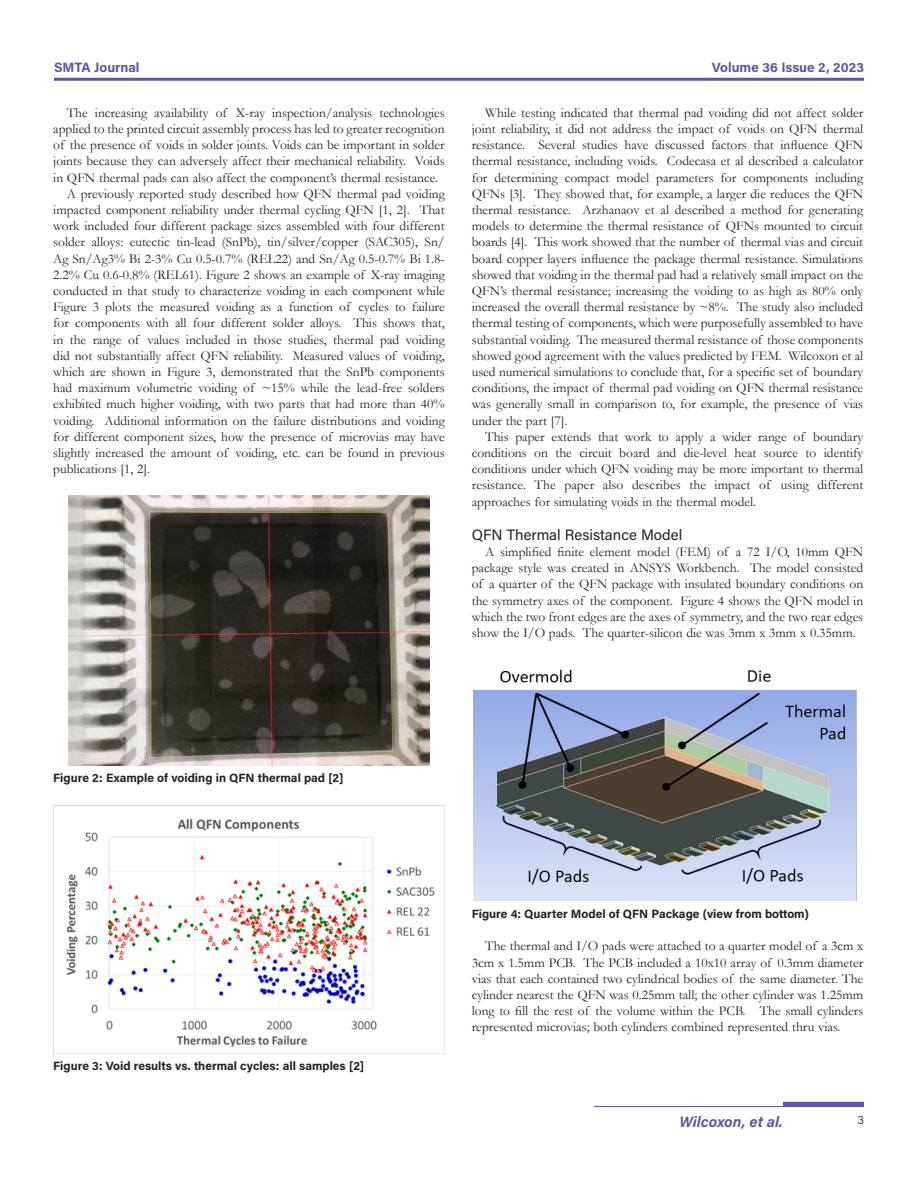
<style>
.page{position:relative;width:918px;height:1188px;background:#fff}
.page>*{position:absolute;margin:0;border:0;box-sizing:border-box;transform-origin:0 0}
.Article_Subheading{font:15px "Acumin Pro";color:#231f20}
.t1{font:italic 700 15px "Acumin Pro";color:#5a57a5}
.Body{font:13.5px/16.2px "Garamond";color:#231f20;text-align:justify}
.t2{font:700 13.5px "Acumin Pro";color:#5a57a5}
.Figure{font:700 12px "Acumin Pro";color:#231f20}
.t3{font:300 12px "Acumin Pro";color:#231f20}
</style>
<div class="page">
<hr style="left:54px;top:78px;width:810px;height:3px;background:#5a57a5">
<hr style="left:594px;top:1106px;width:270px;height:1px;background:#5a57a5">
<hr style="left:783px;top:1102px;width:81px;height:4px;background:#5a57a5">
<img style="left:69px;top:496px;width:360px;height:270px">
<img style="left:53px;top:805px;width:391px;height:249px">
<img style="left:473px;top:669px;width:384px;height:232px">
<p class="t2" style="left:54px;top:58px;width:87px">SMTA Journal</p>
<p class="t2" style="left:712px;top:58px;width:154px">Volume 36 Issue 2, 2023</p>
<p class="Body" style="left:53px;top:104px;width:393px;text-indent:14px">The increasing availability of X-ray inspection/analysis technologies applied to the printed circuit assembly process has led to greater recognition of the presence of voids in solder joints. Voids can be important in solder joints because they can adversely affect their mechanical reliability. Voids in QFN thermal pads can also affect the component’s thermal resistance.</p>
<p class="Body" style="left:53px;top:185px;width:393px;text-indent:14px">A previously reported study described how QFN thermal pad voiding impacted component reliability under thermal cycling QFN [1, 2]. That work included four different package sizes assembled with four different solder alloys: eutectic tin-lead (SnPb), tin/silver/copper (SAC305), Sn/ Ag Sn/Ag3% Bi 2-3% Cu 0.5-0.7% (REL22) and Sn/Ag 0.5-0.7% Bi 1.8- 2.2% Cu 0.6-0.8% (REL61). Figure 2 shows an example of X-ray imaging conducted in that study to characterize voiding in each component while Figure 3 plots the measured voiding as a function of cycles to failure for components with all four different solder alloys. This shows that, in the range of values included in those studies, thermal pad voiding did not substantially affect QFN reliability. Measured values of voiding, which are shown in Figure 3, demonstrated that the SnPb components had maximum volumetric voiding of ~15% while the lead-free solders exhibited much higher voiding, with two parts that had more than 40% voiding. Additional information on the failure distributions and voiding for different component sizes, how the presence of microvias may have slightly increased the amount of voiding, etc. can be found in previous publications [1, 2].</p>
<p class="Body" style="left:472px;top:104px;width:393px;text-indent:14px">While testing indicated that thermal pad voiding did not affect solder joint reliability, it did not address the impact of voids on QFN thermal resistance. Several studies have discussed factors that influence QFN thermal resistance, including voids. Codecasa et al described a calculator for determining compact model parameters for components including QFNs [3]. They showed that, for example, a larger die reduces the QFN thermal resistance. Arzhanaov et al described a method for generating models to determine the thermal resistance of QFNs mounted to circuit boards [4]. This work showed that the number of thermal vias and circuit board copper layers influence the package thermal resistance. Simulations showed that voiding in the thermal pad had a relatively small impact on the QFN’s thermal resistance; increasing the voiding to as high as 80% only increased the overall thermal resistance by ~8%. The study also included thermal testing of components, which were purposefully assembled to have substantial voiding. The measured thermal resistance of those components showed good agreement with the values predicted by FEM. Wilcoxon et al used numerical simulations to conclude that, for a specific set of boundary conditions, the impact of thermal pad voiding on QFN thermal resistance was generally small in comparison to, for example, the presence of vias under the part [7].</p>
<p class="Body" style="left:472px;top:428px;width:393px;text-indent:14px">This paper extends that work to apply a wider range of boundary conditions on the circuit board and die-level heat source to identify conditions under which QFN voiding may be more important to thermal resistance. The paper also describes the impact of using different approaches for simulating voids in the thermal model.</p>
<p class="Article_Subheading" style="left:472px;top:524px;width:212px">QFN Thermal Resistance Model</p>
<p class="Body" style="left:472px;top:543px;width:393px;text-indent:14px">A simplified finite element model (FEM) of a 72 I/O, 10mm QFN package style was created in ANSYS Workbench. The model consisted of a quarter of the QFN package with insulated boundary conditions on the symmetry axes of the component. Figure 4 shows the QFN model in which the two front edges are the axes of symmetry, and the two rear edges show the I/O pads. The quarter-silicon die was 3mm x 3mm x 0.35mm.</p>
<p class="Figure" style="left:53px;top:770px;width:292px">Figure 2: Example of voiding in QFN thermal pad [2]</p>
<p class="Figure" style="left:53px;top:1058px;width:312px">Figure 3: Void results vs. thermal cycles: all samples [2]</p>
<p class="Figure" style="left:472px;top:905px;width:339px">Figure 4: Quarter Model of QFN Package (view from bottom)</p>
<p class="Body" style="left:472px;top:938px;width:393px;text-indent:14px">The thermal and I/O pads were attached to a quarter model of a 3cm x 3cm x 1.5mm PCB. The PCB included a 10x10 array of 0.3mm diameter vias that each contained two cylindrical bodies of the same diameter. The cylinder nearest the QFN was 0.25mm tall; the other cylinder was 1.25mm long to fill the rest of the volume within the PCB. The small cylinders represented microvias; both cylinders combined represented thru vias.</p>
<p class="t1" style="left:680px;top:1111px;width:105px">Wilcoxon, et al.</p>
<p class="t3" style="left:857px;top:1112px;width:8px">3</p>
</div>
